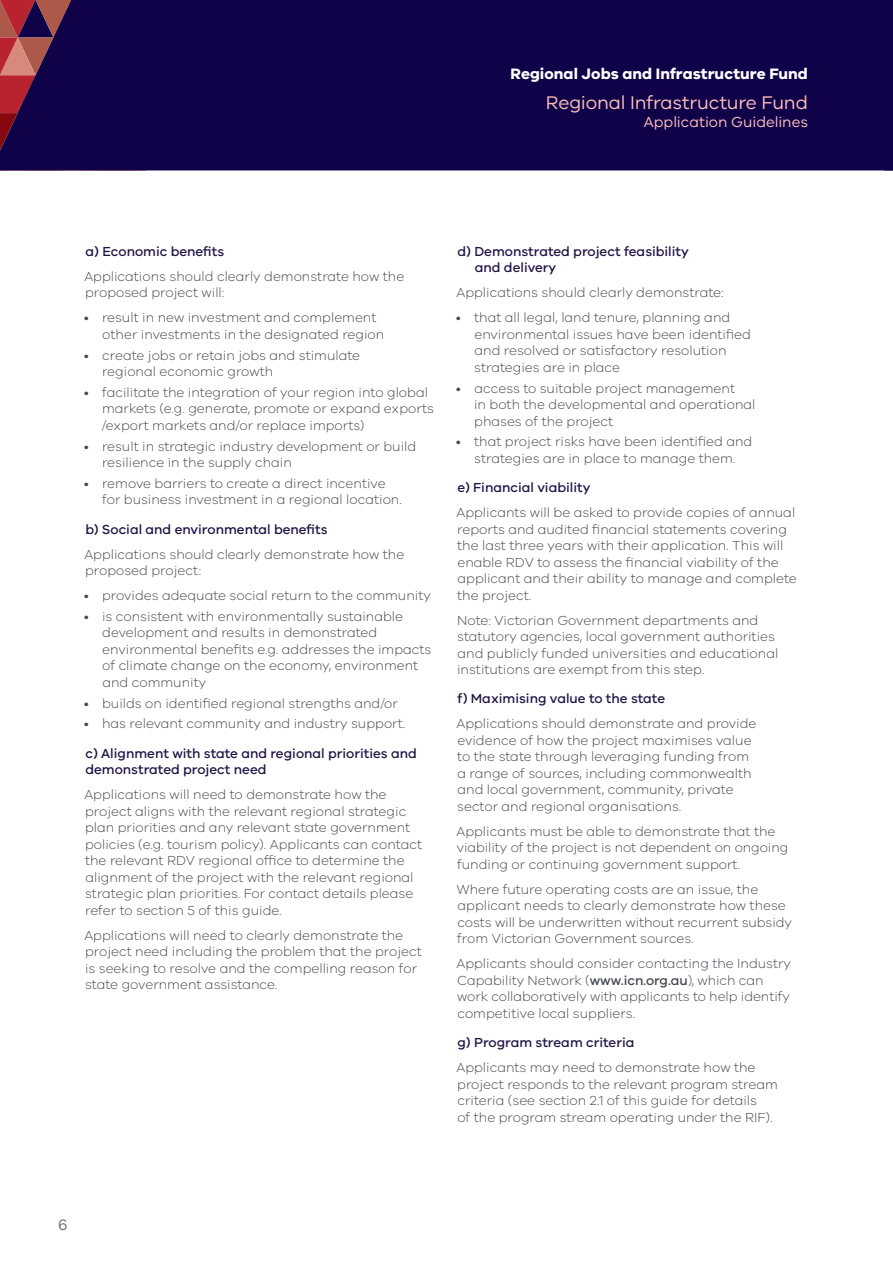
<style>
.page{position:relative;width:893px;height:1263px;background:#fff}
.page>*{position:absolute;margin:0;border:0;box-sizing:border-box;transform-origin:0 0}
.t1{font:18.9px "VIC";letter-spacing:-.01em;color:#fabfba}
.t2{font:700 15.6px "VIC";letter-spacing:.005em;color:#fff}
.t3{font:15.6px "VIC";color:#6d6e71}
.t4{font:15px "VIC";color:#fabfba}
.t5{font:300 13.5px/16.5px "VIC";color:#434750}
.t6{font:500 13.5px/16.5px "VIC";color:#1f1446}
.s1{font-weight:500}
</style>
<div class="page">
<div style="left:0;top:0;width:884px;height:170px;background:#100249"></div>
<div style="left:884px;top:0;width:9px;height:170px;background:#100249"></div>
<p class="t2" style="left:510px;top:64px;width:299px">Regional Jobs and Infrastructure Fund</p>
<h1 class="t1" style="left:546px;top:91px;width:264px">Regional Infrastructure Fund</h1>
<p class="t4" style="left:644px;top:113px;width:166px">Application Guidelines</p>
<p class="t6" style="left:85px;top:243px;width:140px">a) Economic benefits</p>
<p class="t5" style="left:84px;top:268px;width:321px">Applications should clearly demonstrate how the proposed project will:</p>
<p class="t5" style="left:102px;top:309px;width:284px;text-indent:-18px">• result in new investment and complement other investments in the designated region</p>
<p class="t5" style="left:102px;top:346px;width:260px;text-indent:-18px">• create jobs or retain jobs and stimulate regional economic growth</p>
<p class="t5" style="left:102px;top:384px;width:333px;text-indent:-18px">• facilitate the integration of your region into global markets (e.g. generate, promote or expand exports /export markets and/or replace imports)</p>
<p class="t5" style="left:102px;top:437px;width:316px;text-indent:-18px">• result in strategic industry development or build resilience in the supply chain</p>
<p class="t5" style="left:102px;top:475px;width:301px;text-indent:-18px">• remove barriers to create a direct incentive for business investment in a regional location.</p>
<p class="t6" style="left:85px;top:520px;width:244px">b) Social and environmental benefits</p>
<p class="t5" style="left:84px;top:545px;width:321px">Applications should clearly demonstrate how the proposed project:</p>
<p class="t5" style="left:84px;top:587px;width:349px">• provides adequate social return to the community</p>
<p class="t5" style="left:102px;top:608px;width:331px;text-indent:-18px">• is consistent with environmentally sustainable development and results in demonstrated environmental benefits e.g. addresses the impacts of climate change on the economy, environment and community</p>
<p class="t5" style="left:84px;top:694px;width:316px">• builds on identified regional strengths and/or</p>
<p class="t5" style="left:84px;top:715px;width:323px">• has relevant community and industry support.</p>
<p class="t6" style="left:85px;top:744px;width:333px">c) Alignment with state and regional priorities and demonstrated project need</p>
<p class="t5" style="left:84px;top:786px;width:339px">Applications will need to demonstrate how the project aligns with the relevant regional strategic plan priorities and any relevant state government policies (e.g. tourism policy). Applicants can contact the relevant RDV regional office to determine the alignment of the project with the relevant regional strategic plan priorities. For contact details please refer to section 5 of this guide.</p>
<p class="t5" style="left:84px;top:926px;width:339px">Applications will need to clearly demonstrate the project need including the problem that the project is seeking to resolve and the compelling reason for state government assistance.</p>
<p class="t6" style="left:475px;top:243px;width:216px;text-indent:-17px">d) Demonstrated project feasibility and delivery</p>
<p class="t5" style="left:456px;top:284px;width:269px">Applications should clearly demonstrate:</p>
<p class="t5" style="left:474px;top:309px;width:278px;text-indent:-18px">• that all legal, land tenure, planning and environmental issues have been identified and resolved or satisfactory resolution strategies are in place</p>
<p class="t5" style="left:474px;top:379px;width:283px;text-indent:-18px">• access to suitable project management<br>in both the developmental and operational phases of the project</p>
<p class="t5" style="left:456px;top:433px;width:298px;text-align:center">• that project risks have been identified and strategies are in place to manage them.</p>
<p class="t6" style="left:458px;top:479px;width:134px">e) Financial viability</p>
<p class="t5" style="left:456px;top:504px;width:342px">Applicants will be asked to provide copies of annual reports and audited financial statements covering the last three years with their application. This will enable RDV to assess the financial viability of the applicant and their ability to manage and complete the project.</p>
<p class="t5" style="left:457px;top:611px;width:323px">Note: Victorian Government departments and statutory agencies, local government authorities and publicly funded universities and educational institutions are exempt from this step.</p>
<p class="t6" style="left:457px;top:690px;width:209px">f) Maximising value to the state</p>
<p class="t5" style="left:456px;top:715px;width:302px">Applications should demonstrate and provide evidence of how the project maximises value to the state through leveraging funding from a range of sources, including commonwealth and local government, community, private sector and regional organisations.</p>
<p class="t5" style="left:456px;top:822px;width:333px">Applicants must be able to demonstrate that the viability of the project is not dependent on ongoing funding or continuing government support.</p>
<p class="t5" style="left:457px;top:880px;width:336px">Where future operating costs are an issue, the applicant needs to clearly demonstrate how these costs will be underwritten without recurrent subsidy from Victorian Government sources.</p>
<p class="t5" style="left:456px;top:955px;width:336px">Applicants should consider contacting the Industry Capability Network (<span class="s1">www.icn.org.au</span>), which can work collaboratively with applicants to help identify competitive local suppliers.</p>
<p class="t6" style="left:457px;top:1034px;width:179px">g) Program stream criteria</p>
<p class="t5" style="left:457px;top:1059px;width:323px">Applicants may need to demonstrate how the project responds to the relevant program stream criteria (see section 2.1 of this guide for details<br>of the program stream operating under the RIF).</p>
<p class="t3" style="left:58px;top:1215px;width:11px">6</p>
</div>
